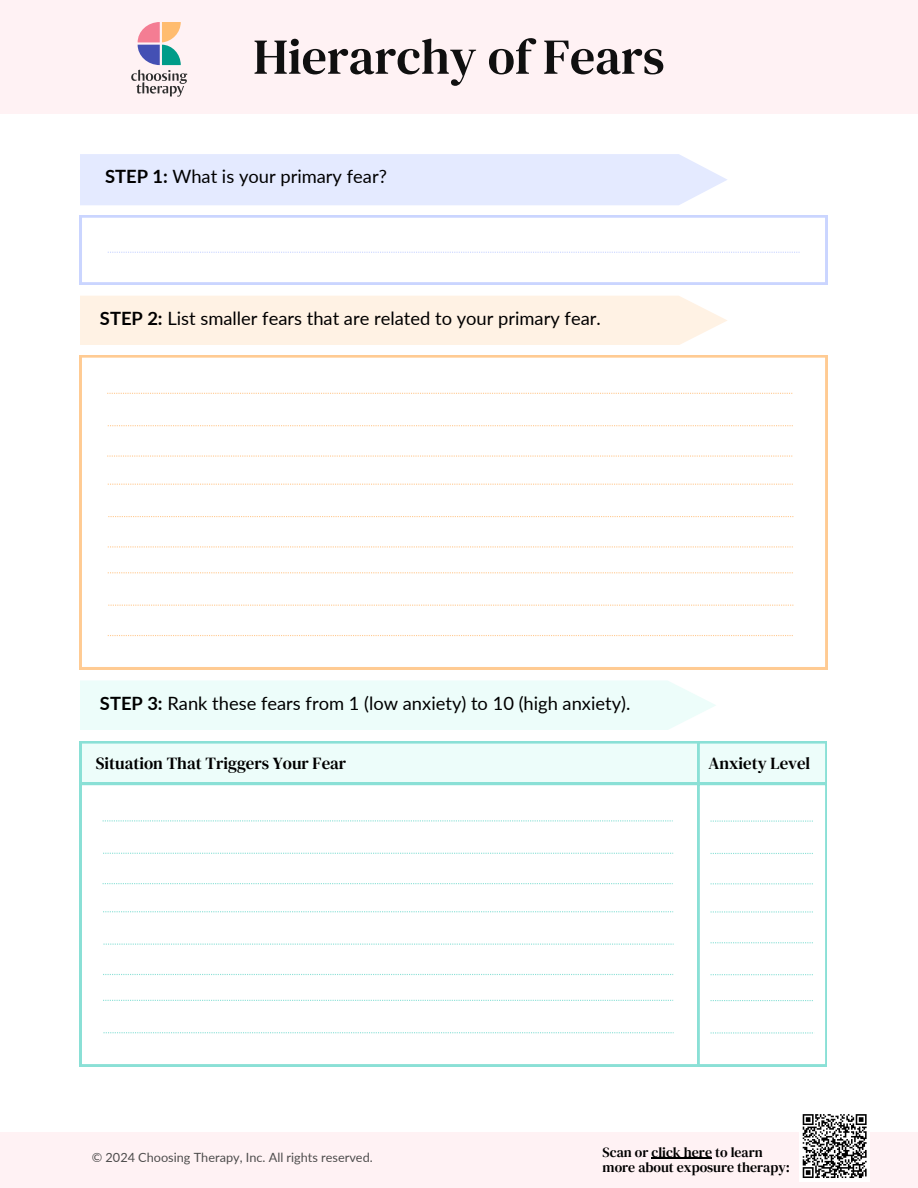
<style>
.page{position:relative;width:918px;height:1188px;background:#fff}
.page>*{position:absolute;margin:0;border:0;box-sizing:border-box;transform-origin:0 0}
.t1{font:50.1px "DM Serif Text";color:#101010}
.t2{font:18.3px "Lato";color:#000}
.t3{font:16.95px "DM Serif Text";color:#000}
.t4{font:13.95px/15.8px "DM Serif Text";color:#000}
.t5{font:12.75px "Lato";color:#4e4d4d}
.s1{font-weight:700}
</style>
<div class="page">
<div style="left:0;top:1px;width:918px;height:113px;background:#fff2f4"></div>
<div style="left:80px;top:296px;width:647px;height:49px;background:#fff2e4"></div>
<svg style="left:80px;top:355px;width:747px;height:314px"></svg>
<svg style="left:107px;top:393px;width:685px;height:1px"></svg>
<svg style="left:108px;top:425px;width:685px;height:1px"></svg>
<svg style="left:107px;top:456px;width:685px;height:1px"></svg>
<svg style="left:108px;top:484px;width:685px;height:1px"></svg>
<svg style="left:108px;top:516px;width:685px;height:1px"></svg>
<svg style="left:108px;top:546px;width:685px;height:1px"></svg>
<svg style="left:108px;top:572px;width:685px;height:1px"></svg>
<svg style="left:108px;top:605px;width:685px;height:1px"></svg>
<svg style="left:108px;top:635px;width:685px;height:1px"></svg>
<div style="left:80px;top:154px;width:647px;height:51px;background:#e4eaff"></div>
<svg style="left:80px;top:215px;width:747px;height:69px"></svg>
<svg style="left:108px;top:252px;width:692px;height:1px"></svg>
<div style="left:80px;top:681px;width:636px;height:49px;background:#edfdfa"></div>
<svg style="left:80px;top:741px;width:747px;height:325px"></svg>
<div style="left:0;top:1132px;width:918px;height:56px;background:#fff2f4"></div>
<svg style="left:131px;top:22px;width:56px;height:75px"></svg>
<hr style="left:652px;top:1158px;width:60px;height:1px;background:#000">
<div style="left:800px;top:1111px;width:70px;height:70px;background:#fff"></div>
<svg style="left:802px;top:1114px;width:65px;height:64px"></svg>
<p class="t1" style="left:253px;top:22px;width:413px">Hierarchy of Fears</p>
<h2 class="t2" style="left:105px;top:165px;width:283px"><span class="s1">STEP 1:</span> What is your primary fear?</h2>
<h1 class="t2" style="left:100px;top:307px;width:502px"><span class="s1">STEP 2:</span> List smaller fears that are related to your primary fear.</h1>
<h2 class="t2" style="left:100px;top:692px;width:532px"><span class="s1">STEP 3:</span> Rank these fears from 1 (low anxiety) to 10 (high anxiety).</h2>
<h2 class="t3" style="left:96px;top:751px;width:252px">Situation That Triggers Your Fear</h2>
<h2 class="t3" style="left:708px;top:752px;width:104px">Anxiety Level</h2>
<h2 class="t5" style="left:92px;top:1149px;width:283px">© 2024 Choosing Therapy, Inc. All rights reserved.</h2>
<p class="t4" style="left:603px;top:1144px;width:189px">Scan or click here to learn more about exposure therapy:</p>
</div>
